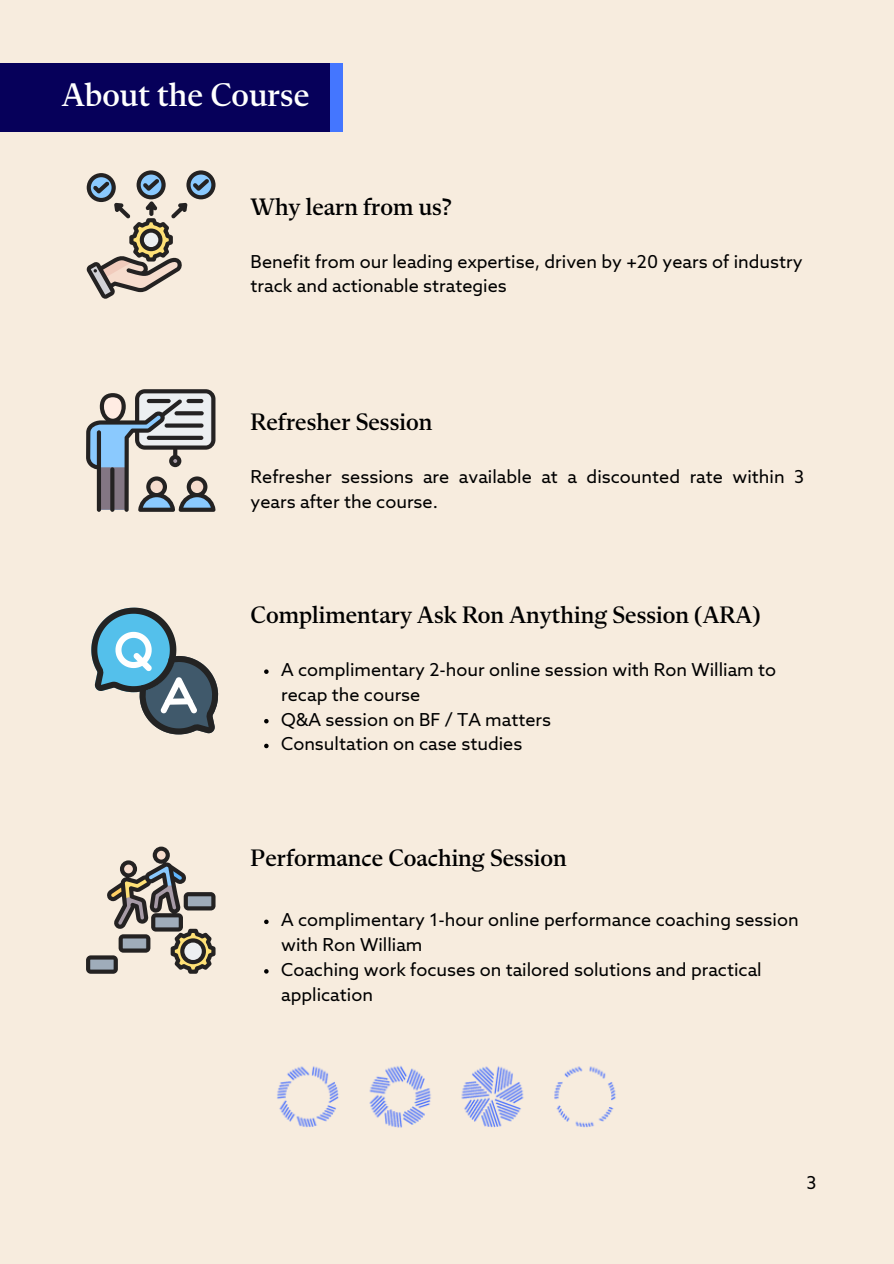
<style>
.page{position:relative;width:894px;height:1264px;background:#fff}
.page>*{position:absolute;margin:0;border:0;box-sizing:border-box;transform-origin:0 0}
.t1{font:500 33px "Flecha S";color:#fff}
.t2{font:500 24px "Flecha S";color:#000}
.t3{font:18px/24.8px "Azo Sans";color:#000}
</style>
<div class="page">
<div style="left:0;top:0;width:893px;height:1263px;background:#f7ecde"></div>
<div style="left:175px;top:64px;width:167px;height:68px;background:#4476ff"></div>
<div style="left:0;top:64px;width:330px;height:68px;background:#06005a"></div>
<svg style="left:86px;top:170px;width:129px;height:129px"></svg>
<svg style="left:86px;top:389px;width:129px;height:123px"></svg>
<svg style="left:91px;top:607px;width:127px;height:127px"></svg>
<svg style="left:264px;top:669px;width:4px;height:5px"></svg>
<svg style="left:264px;top:719px;width:4px;height:4px"></svg>
<svg style="left:264px;top:743px;width:4px;height:5px"></svg>
<svg style="left:86px;top:846px;width:129px;height:127px"></svg>
<svg style="left:264px;top:919px;width:4px;height:5px"></svg>
<svg style="left:264px;top:969px;width:4px;height:4px"></svg>
<img style="left:277px;top:1066px;width:339px;height:62px">
<h1 class="t1" style="left:62px;top:81px;width:249px">About the Course</h1>
<h2 class="t2" style="left:250px;top:197px;width:202px">Why learn from us?</h2>
<p class="t3" style="left:250px;top:250px;width:553px">Benefit from our leading expertise, driven by +20 years of industry track and actionable strategies</p>
<p class="t2" style="left:250px;top:412px;width:183px">Refresher Session</p>
<h2 class="t3" style="left:250px;top:466px;width:555px">Refresher sessions are available at a discounted rate within 3 years after the course.</h2>
<p class="t2" style="left:250px;top:605px;width:511px">Complimentary Ask Ron Anything Session (ARA)</p>
<p class="t3" style="left:281px;top:659px;width:496px">A complimentary 2-hour online session with Ron William to recap the course</p>
<h2 class="t3" style="left:281px;top:708px;width:271px">Q&amp;A session on BF / TA matters</h2>
<p class="t3" style="left:281px;top:733px;width:243px">Consultation on case studies</p>
<p class="t2" style="left:250px;top:847px;width:317px">Performance Coaching Session</p>
<p class="t3" style="left:281px;top:909px;width:519px">A complimentary 1-hour online performance coaching session with Ron William</p>
<p class="t3" style="left:281px;top:958px;width:482px">Coaching work focuses on tailored solutions and practical application</p>
<p class="t3" style="left:806px;top:1171px;width:11px">3</p>
</div>
